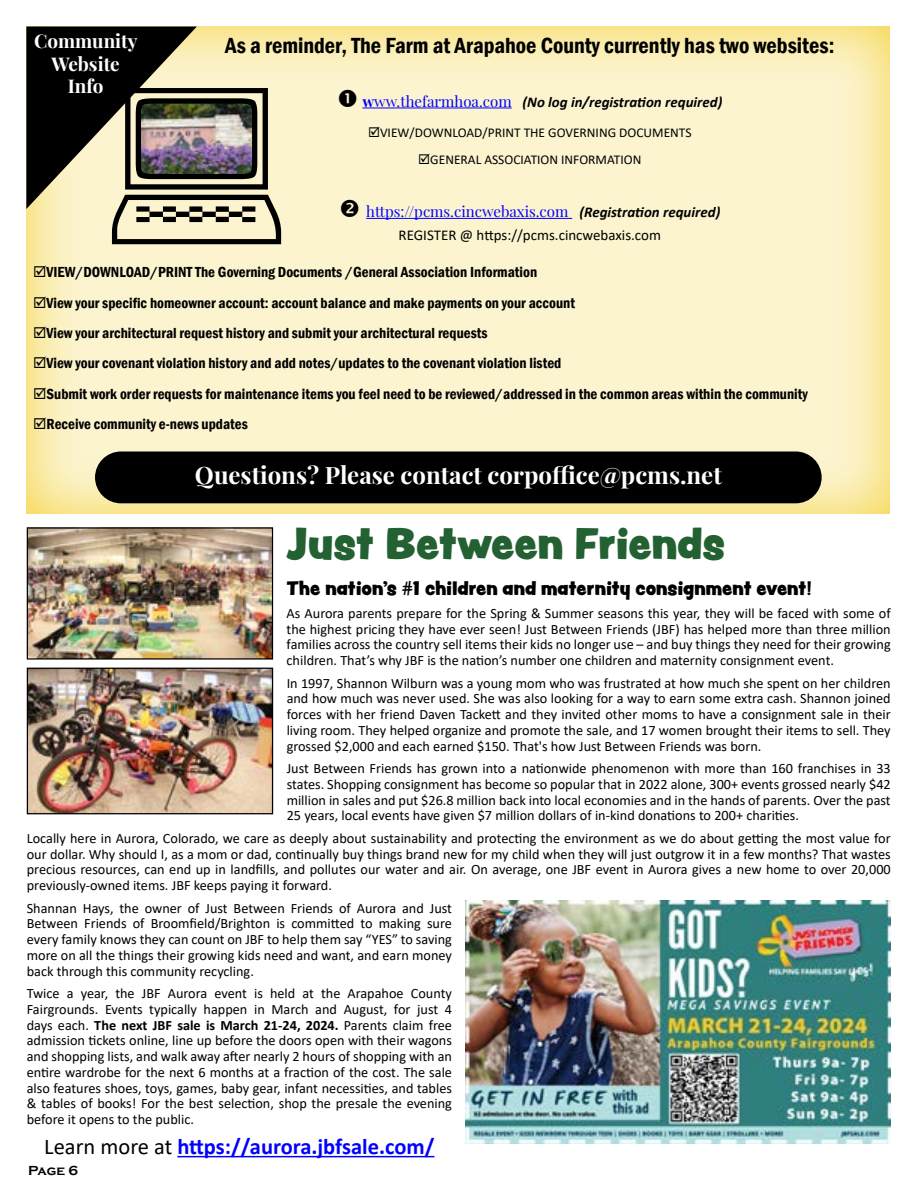
<style>
.page{position:relative;width:918px;height:1188px;background:#fff}
.page>*{position:absolute;margin:0;border:0;box-sizing:border-box;transform-origin:0 0}
.t1{font:39px "Peachy Keen JF";color:#236132}
.t2{font:700 24px "Playfair Display";color:#fff}
.t3{font:600 condensed 22.5px "Franklin Gothic";color:#000}
.t4{font:700 22.5px "Calibri";color:#00f}
.t5{font:700 18.9px/22.4px "Playfair Display";color:#fff;text-align:center}
.t6{font:17.25px "Peachy Keen JF";color:#000}
.t7{font:600 condensed 15px "Franklin Gothic";color:#000}
.t8{font:15px "Playfair Display";color:#00f}
.t9{font:italic 700 15px "Calibri";color:#000}
.t10{font:15px "Calibri";color:#000}
.t11{font:14.25px/15.8px "Calibri";color:#000;text-align:justify}
.t12{font:13.5px "Calibri";color:#000}
.t13{font:700 13.5px "Copperplate Gothic";color:#000}
.s1{font-family:"Playfair Display";font-style:normal;color:#00f}
.s2{font-family:"Playfair Display";font-weight:400;font-style:normal;color:#00f}
.s3{font-family:"Calibri";font-weight:700;font-style:italic;color:#000}
.s4{font-weight:700}
.s5{font-weight:400;color:#000}
</style>
<div class="page">
<div style="left:12px;top:15px;width:891px;height:500px;background:#fff;opacity:.75"></div>
<hr style="left:362px;top:108px;width:150px;height:1px;background:#00f">
<hr style="left:366px;top:218px;width:206px;height:1px;background:#00f">
<div style="left:95px;top:452px;width:727px;height:51px;background:#000;border-radius:26px"></div>
<hr style="left:177px;top:1156px;width:257px;height:1px;background:#00f">
<img style="left:29px;top:670px;width:242px;height:142px">
<div style="left:27px;top:668px;width:246px;height:146px;border:1px solid #000"></div>
<img style="left:29px;top:529px;width:242px;height:129px">
<div style="left:27px;top:527px;width:246px;height:133px;border:1px solid #000"></div>
<img style="left:466px;top:901px;width:425px;height:243px">
<svg style="left:339px;top:89px;width:18px;height:18px"></svg>
<svg style="left:341px;top:200px;width:18px;height:17px"></svg>
<svg style="left:26px;top:27px;width:255px;height:217px;background:#a09a82"></svg>
<h3 class="t5" style="left:34px;top:28px;width:105px">Community<br>Website<br>Info</h3>
<h3 class="t3" style="left:225px;top:31px;width:611px">As a reminder, The Farm at Arapahoe County currently has two websites:</h3>
<p class="t9" style="left:362px;top:91px;width:361px"><span class="s1">w</span><span class="s2">ww.thefarmhoa.com</span> (No log in/registration required)</p>
<p class="t12" style="left:368px;top:123px;width:325px">☑VIEW/DOWNLOAD/PRINT THE GOVERNING DOCUMENTS</p>
<p class="t12" style="left:418px;top:150px;width:225px">☑GENERAL ASSOCIATION INFORMATION</p>
<p class="t8" style="left:366px;top:200px;width:356px">https://pcms.cincwebaxis.com <span class="s3">(Registration required)</span></p>
<p class="t10" style="left:399px;top:225px;width:264px">REGISTER @ https://pcms.cincwebaxis.com</p>
<p class="t7" style="left:33px;top:262px;width:505px">☑VIEW/DOWNLOAD/PRINT The Governing Documents /General Association Information</p>
<p class="t7" style="left:33px;top:293px;width:543px">☑View your specific homeowner account: account balance and make payments on your account</p>
<p class="t7" style="left:33px;top:323px;width:456px">☑View your architectural request history and submit your architectural requests</p>
<p class="t7" style="left:33px;top:353px;width:530px">☑View your covenant violation history and add notes/updates to the covenant violation listed</p>
<p class="t7" style="left:33px;top:383px;width:776px">☑Submit work order requests for maintenance items you feel need to be reviewed/addressed in the common areas within the community</p>
<p class="t7" style="left:33px;top:414px;width:216px">☑Receive community e-news updates</p>
<h2 class="t2" style="left:195px;top:456px;width:528px">Questions? Please contact corpoffice@pcms.net</h2>
<h1 class="t1" style="left:287px;top:514px;width:440px">Just Between Friends</h1>
<p class="t6" style="left:287px;top:575px;width:526px">The nation’s #1 children and maternity consignment event!</p>
<p class="t11" style="left:287px;top:605px;width:606px">As Aurora parents prepare for the Spring &amp; Summer seasons this year, they will be faced with some of the highest pricing they have ever seen! Just Between Friends (JBF) has helped more than three million families across the country sell items their kids no longer use – and buy things they need for their growing children. That’s why JBF is the nation’s number one children and maternity consignment event.</p>
<p class="t11" style="left:287px;top:675px;width:606px">In 1997, Shannon Wilburn was a young mom who was frustrated at how much she spent on her children and how much was never used. She was also looking for a way to earn some extra cash. Shannon joined forces with her friend Daven Tackett and they invited other moms to have a consignment sale in their living room. They helped organize and promote the sale, and 17 women brought their items to sell. They grossed $2,000 and each earned $150. That's how Just Between Friends was born.</p>
<p class="t11" style="left:287px;top:760px;width:606px">Just Between Friends has grown into a nationwide phenomenon with more than 160 franchises in 33 states. Shopping consignment has become so popular that in 2022 alone, 300+ events grossed nearly $42 million in sales and put $26.8 million back into local economies and in the hands of parents. Over the past 25 years, local events have given $7 million dollars of in-kind donations to 200+ charities.</p>
<p class="t11" style="left:27px;top:830px;width:866px">Locally here in Aurora, Colorado, we care as deeply about sustainability and protecting the environment as we do about getting the most value for our dollar. Why should I, as a mom or dad, continually buy things brand new for my child when they will just outgrow it in a few months? That wastes precious resources, can end up in landfills, and pollutes our water and air. On average, one JBF event in Aurora gives a new home to over 20,000 previously-owned items. JBF keeps paying it forward.</p>
<p class="t11" style="left:27px;top:900px;width:427px">Shannan Hays, the owner of Just Between Friends of Aurora and Just Between Friends of Broomfield/Brighton is committed to making sure every family knows they can count on JBF to help them say “YES” to saving more on all the things their growing kids need and want, and earn money back through this community recycling.</p>
<p class="t11" style="left:27px;top:985px;width:427px">Twice a year, the JBF Aurora event is held at the Arapahoe County Fairgrounds. Events typically happen in March and August, for just 4 days each. <span class="s4">The next JBF sale is March 21-24, 2024.</span> Parents claim free admission tickets online, line up before the doors open with their wagons and shopping lists, and walk away after nearly 2 hours of shopping with an entire wardrobe for the next 6 months at a fraction of the cost. The sale also features shoes, toys, games, baby gear, infant necessities, and tables &amp; tables of books! For the best selection, shop the presale the evening before it opens to the public.</p>
<h3 class="t4" style="left:44px;top:1131px;width:392px"><span class="s5">Learn more at</span> https://aurora.jbfsale.com/</h3>
<p class="t13" style="left:28px;top:1163px;width:51px">Page 6</p>
</div>
